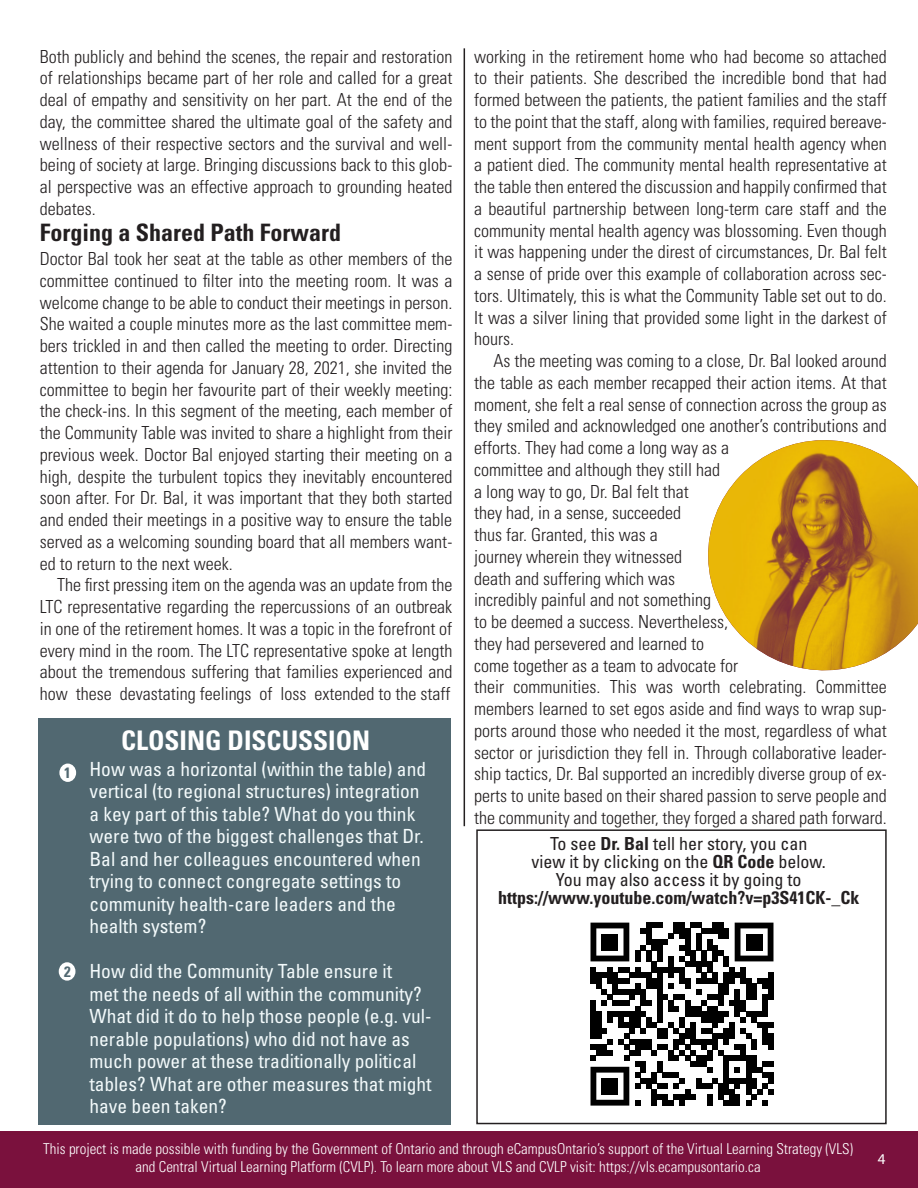
<style>
.page{position:relative;width:918px;height:1188px;background:#fff}
.page>*{position:absolute;margin:0;border:0;box-sizing:border-box;transform-origin:0 0}
.t1{font:700 condensed 27px "Univers LT Std";color:#fff}
.t2{font:700 condensed 24px "Univers LT Std";color:#231f20}
.t3{font:condensed 19.5px/22.5px "Univers LT Std";color:#f3fafb}
.t4{font:300 condensed 18px/21.8px "Univers LT Std";color:#231f20;text-align:justify}
.t5{font:condensed 18px "Univers LT Std";color:#231f20}
.t6{font:700 condensed 18px "Univers LT Std";color:#231f20}
.t7{font:300 condensed 15px/18px "Univers LT Std";color:#fff;text-align:center}
.t8{font:700 condensed 15px "Univers LT Std";color:#516871}
.t9{font:15px "Myriad Pro";color:#fff}
.s1{font-weight:700}
</style>
<div class="page">
<div style="left:0;top:1132px;width:918px;height:56px;background:#7a113d"></div>
<div style="left:476px;top:829px;width:411px;height:295px;border:2px solid #231f20"></div>
<img style="left:708px;top:440px;width:210px;height:231px">
<div style="left:39px;top:718px;width:412px;height:406px;background:#516871"></div>
<div style="left:59px;top:764px;width:17px;height:18px;background:#fff;border-radius:50%"></div>
<div style="left:59px;top:962px;width:16px;height:19px;background:#fff;border-radius:50%"></div>
<hr style="left:464px;top:48px;width:1px;height:778px;background:#231f20">
<svg style="left:591px;top:923px;width:183px;height:183px"></svg>
<div style="left:602px;top:934px;width:16px;height:16px;background:#000"></div>
<div style="left:746px;top:934px;width:16px;height:16px;background:#000"></div>
<div style="left:602px;top:1078px;width:16px;height:17px;background:#000"></div>
<p class="t4" style="left:40px;top:46px;width:414px">Both publicly and behind the scenes, the repair and restoration of relationships became part of her role and called for a great deal of empathy and sensitivity on her part. At the end of the day, the committee shared the ultimate goal of the safety and wellness of their respective sectors and the survival and well&shy;being of society at large. Bringing discussions back to this glob&shy;al perspective was an effective approach to grounding heated debates.</p>
<p class="t4" style="left:40px;top:248px;width:414px">Doctor Bal took her seat at the table as other members of the committee continued to filter into the meeting room. It was a welcome change to be able to conduct their meetings in person.<br>She waited a couple minutes more as the last committee mem&shy;bers trickled in and then called the meeting to order. Directing attention to their agenda for January 28, 2021, she invited the committee to begin her favourite part of their weekly meeting: the check-ins. In this segment of the meeting, each member of the Community Table was invited to share a highlight from their previous week. Doctor Bal enjoyed starting their meeting on a high, despite the turbulent topics they inevitably encountered soon after. For Dr. Bal, it was important that they both started and ended their meetings in a positive way to ensure the table served as a welcoming sounding board that all members want&shy;ed to return to the next week.</p>
<p class="t4" style="left:40px;top:574px;width:414px;text-indent:17px">The first pressing item on the agenda was an update from the LTC representative regarding the repercussions of an outbreak in one of the retirement homes. It was a topic in the forefront of every mind in the room. The LTC representative spoke at length about the tremendous suffering that families experienced and how these devastating feelings of loss extended to the staff</p>
<p class="t2" style="left:40px;top:217px;width:303px">Forging a Shared Path Forward</p>
<p class="t8" style="left:64px;top:763px;width:8px">1</p>
<p class="t8" style="left:64px;top:962px;width:8px">2</p>
<p class="t1" style="left:121px;top:724px;width:251px">CLOSING DISCUSSION</p>
<p class="t3" style="left:89px;top:757px;width:338px">How was a horizontal (within the table) and vertical (to regional structures) integration a key part of this table? What do you think were two of the biggest challenges that Dr.<br>Bal and her colleagues encountered when trying to connect congregate settings to community health-care leaders and the health system?</p>
<p class="t3" style="left:89px;top:960px;width:344px">How did the Community Table ensure it<br>met the needs of all within the community?<br>What did it do to help those people (e.g. vul&shy;nerable populations) who did not have as much power at these traditionally political tables? What are other measures that might have been taken?</p>
<p class="t4" style="left:474px;top:46px;width:414px">working in the retirement home who had become so attached to their patients. She described the incredible bond that had formed between the patients, the patient families and the staff to the point that the staff, along with families, required bereave&shy;ment support from the community mental health agency when a patient died. The community mental health representative at the table then entered the discussion and happily confirmed that a beautiful partnership between long-term care staff and the community mental health agency was blossoming. Even though it was happening under the direst of circumstances, Dr. Bal felt a sense of pride over this example of collaboration across sec&shy;tors. Ultimately, this is what the Community Table set out to do.<br>It was a silver lining that provided some light in the darkest of hours.</p>
<p class="t4" style="left:474px;top:350px;width:414px;text-indent:19px">As the meeting was coming to a close, Dr. Bal looked around the table as each member recapped their action items. At that moment, she felt a real sense of connection across the group as they smiled and acknowledged one another’s contributions and efforts. They had come a long way as a</p>
<p class="t4" style="left:474px;top:459px;width:247px">committee and although they still had</p>
<p class="t4" style="left:474px;top:481px;width:216px">a long way to go, Dr. Bal felt that</p>
<p class="t4" style="left:474px;top:502px;width:208px">they had, in a sense, succeeded</p>
<p class="t4" style="left:474px;top:524px;width:185px">thus far. Granted, this was a</p>
<p class="t4" style="left:474px;top:546px;width:209px">journey wherein they witnessed</p>
<p class="t4" style="left:474px;top:568px;width:202px">death and suffering which was</p>
<p class="t4" style="left:474px;top:589px;width:238px">incredibly painful and not something</p>
<p class="t4" style="left:474px;top:611px;width:255px">to be deemed a success. Nevertheless,</p>
<p class="t4" style="left:474px;top:633px;width:231px">they had persevered and learned to</p>
<p class="t4" style="left:474px;top:655px;width:265px">come together as a team to advocate for</p>
<p class="t4" style="left:474px;top:676px;width:414px">their communities. This was worth celebrating. Committee members learned to set egos aside and find ways to wrap sup&shy;ports around those who needed it the most, regardless of what sector or jurisdiction they fell in. Through collaborative leader&shy;ship tactics, Dr. Bal supported an incredibly diverse group of ex&shy;perts to unite based on their shared passion to serve people and the community and together, they forged a shared path forward.</p>
<p class="t5" style="left:550px;top:833px;width:259px">To see <span class="s1">Dr. Bal</span> tell her story, you can</p>
<p class="t5" style="left:532px;top:851px;width:296px">view it by clicking on the <span class="s1">QR Code</span> below.</p>
<p class="t5" style="left:556px;top:869px;width:247px">You may also access it by going to</p>
<p class="t6" style="left:498px;top:887px;width:363px">https://www.youtube.com/watch?v=p3S41CK-_Ck</p>
<p class="t7" style="left:43px;top:1139px;width:811px">This project is made possible with funding by the Government of Ontario and through eCampusOntario’s support of the Virtual Learning Strategy (VLS) and Central Virtual Learning Platform (CVLP). To learn more about VLS and CVLP visit: https://vls.ecampusontario.ca</p>
<p class="t9" style="left:878px;top:1149px;width:9px">4</p>
</div>
